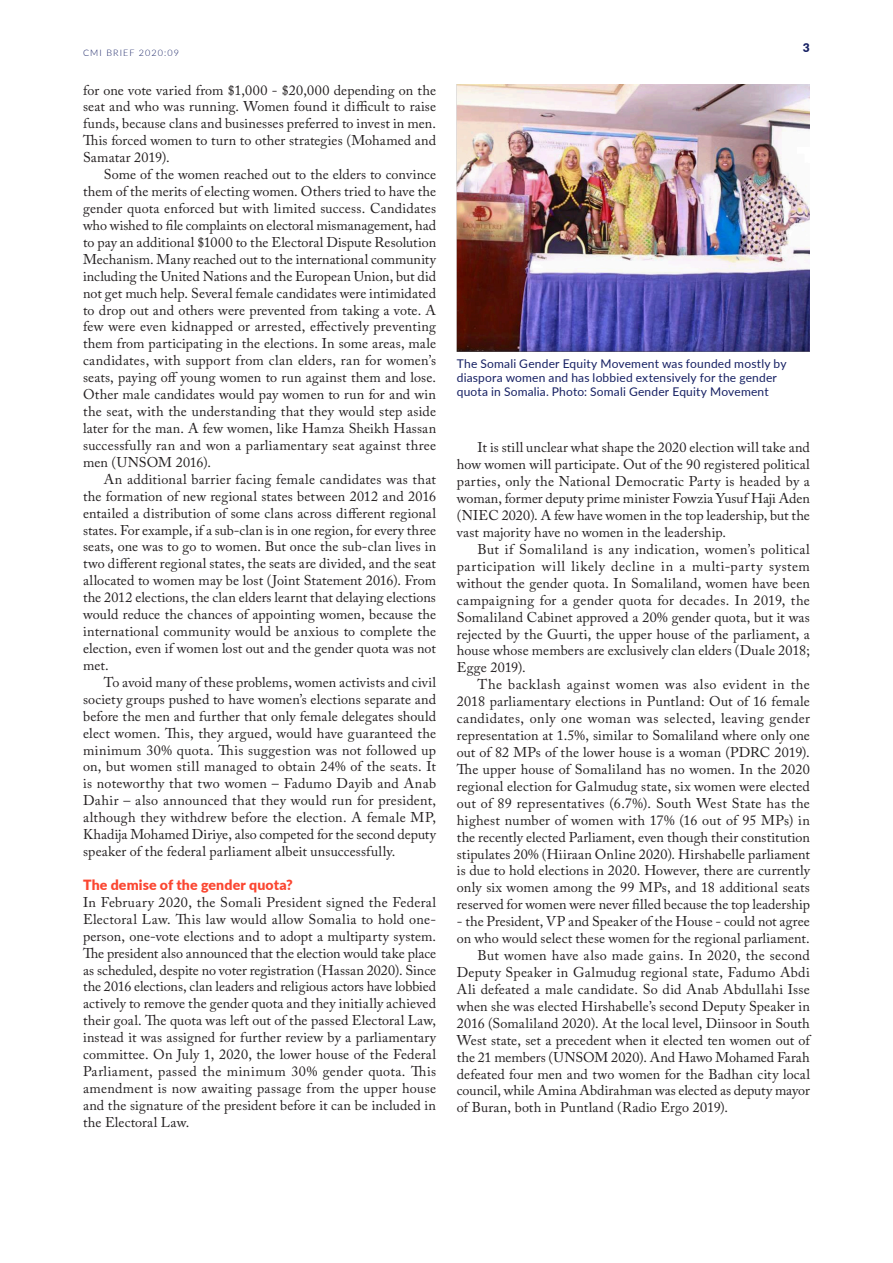
<style>
.page{position:relative;width:893px;height:1263px;background:#fff}
.page>*{position:absolute;margin:0;border:0;box-sizing:border-box;transform-origin:0 0}
.Brødtekst{font:14.1px/17px "Adobe Caslon Pro";letter-spacing:.005em;color:#231f20;text-align:justify}
.Brødtekst_uten_innry{font:14.1px/17px "Adobe Caslon Pro";letter-spacing:.005em;color:#231f20;text-align:justify}
.Tittel_3__mellomtitt{font:900 14.1px "Lato";letter-spacing:.01em;color:#fb4631}
.Bildetekst{font:12px/14.4px "Lato";letter-spacing:.015em;color:#162063}
.t1{font:900 12px "Lato";color:#162063}
.t2{font:300 9px "Lato";letter-spacing:.12em;color:#162063}
</style>
<div class="page">
<img style="left:457px;top:84px;width:353px;height:267px">
<p class="t2" style="left:83px;top:47px;width:97px">CMI BRIEF 2020:09</p>
<p class="Brødtekst_uten_innry" style="left:83px;top:81px;width:355px">for one vote varied from $1,000 - $20,000 depending on the seat and who was running. Women found it difficult to raise funds, because clans and businesses preferred to invest in men.<br>This forced women to turn to other strategies (Mohamed and Samatar 2019).</p>
<p class="Brødtekst" style="left:83px;top:166px;width:355px;text-indent:21px">Some of the women reached out to the elders to convince them of the merits of electing women. Others tried to have the gender quota enforced but with limited success. Candidates who wished to file complaints on electoral mismanagement, had to pay an additional $1000 to the Electoral Dispute Resolution Mechanism. Many reached out to the international community including the United Nations and the European Union, but did not get much help. Several female candidates were intimidated to drop out and others were prevented from taking a vote. A few were even kidnapped or arrested, effectively preventing them from participating in the elections. In some areas, male candidates, with support from clan elders, ran for women’s seats, paying off young women to run against them and lose.<br>Other male candidates would pay women to run for and win the seat, with the understanding that they would step aside later for the man. A few women, like Hamza Sheikh Hassan successfully ran and won a parliamentary seat against three men (UNSOM 2016).</p>
<p class="Brødtekst" style="left:83px;top:470px;width:355px;text-indent:21px">An additional barrier facing female candidates was that the formation of new regional states between 2012 and 2016 entailed a distribution of some clans across different regional states. For example, if a sub-clan is in one region, for every three seats, one was to go to women. But once the sub-clan lives in two different regional states, the seats are divided, and the seat allocated to women may be lost (Joint Statement 2016). From the 2012 elections, the clan elders learnt that delaying elections would reduce the chances of appointing women, because the international community would be anxious to complete the election, even if women lost out and the gender quota was not met.</p>
<p class="Brødtekst" style="left:83px;top:673px;width:355px;text-indent:21px">To avoid many of these problems, women activists and civil society groups pushed to have women’s elections separate and before the men and further that only female delegates should elect women. This, they argued, would have guaranteed the minimum 30% quota. This suggestion was not followed up on, but women still managed to obtain 24% of the seats. It is noteworthy that two women – Fadumo Dayib and Anab Dahir – also announced that they would run for president, although they withdrew before the election. A female MP, Khadija Mohamed Diriye, also competed for the second deputy speaker of the federal parliament albeit unsuccessfully.</p>
<p class="Tittel_3__mellomtitt" style="left:83px;top:874px;width:211px">The demise of the gender quota?</p>
<p class="Brødtekst_uten_innry" style="left:83px;top:893px;width:355px">In February 2020, the Somali President signed the Federal Electoral Law. This law would allow Somalia to hold one&shy;person, one-vote elections and to adopt a multiparty system.<br>The president also announced that the election would take place as scheduled, despite no voter registration (Hassan 2020). Since the 2016 elections, clan leaders and religious actors have lobbied actively to remove the gender quota and they initially achieved their goal. The quota was left out of the passed Electoral Law, instead it was assigned for further review by a parliamentary committee. On July 1, 2020, the lower house of the Federal Parliament, passed the minimum 30% gender quota. This amendment is now awaiting passage from the upper house and the signature of the president before it can be included in the Electoral Law.</p>
<p class="t1" style="left:803px;top:38px;width:8px">3</p>
<p class="Bildetekst" style="left:457px;top:355px;width:331px">The Somali Gender Equity Movement was founded mostly by diaspora women and has lobbied extensively for the gender quota in Somalia. Photo: Somali Gender Equity Movement</p>
<p class="Brødtekst" style="left:457px;top:439px;width:355px;text-indent:21px">It is still unclear what shape the 2020 election will take and how women will participate. Out of the 90 registered political parties, only the National Democratic Party is headed by a woman, former deputy prime minister Fowzia Yusuf Haji Aden (NIEC 2020). A few have women in the top leadership, but the vast majority have no women in the leadership.</p>
<p class="Brødtekst" style="left:457px;top:541px;width:355px;text-indent:21px">But if Somaliland is any indication, women’s political participation will likely decline in a multi-party system without the gender quota. In Somaliland, women have been campaigning for a gender quota for decades. In 2019, the Somaliland Cabinet approved a 20% gender quota, but it was rejected by the Guurti, the upper house of the parliament, a house whose members are exclusively clan elders (Duale 2018; Egge 2019).</p>
<p class="Brødtekst" style="left:457px;top:676px;width:355px;text-indent:21px">The backlash against women was also evident in the 2018 parliamentary elections in Puntland: Out of 16 female candidates, only one woman was selected, leaving gender representation at 1.5%, similar to Somaliland where only one out of 82 MPs of the lower house is a woman (PDRC 2019).<br>The upper house of Somaliland has no women. In the 2020 regional election for Galmudug state, six women were elected out of 89 representatives (6.7%). South West State has the highest number of women with 17% (16 out of 95 MPs) in the recently elected Parliament, even though their constitution stipulates 20% (Hiiraan Online 2020). Hirshabelle parliament is due to hold elections in 2020. However, there are currently only six women among the 99 MPs, and 18 additional seats reserved for women were never filled because the top leadership</p>
<p class="Brødtekst" style="left:457px;top:913px;width:354px">- the President, VP and Speaker of the House - could not agree on who would select these women for the regional parliament.</p>
<p class="Brødtekst" style="left:457px;top:947px;width:355px;text-indent:21px">But women have also made gains. In 2020, the second Deputy Speaker in Galmudug regional state, Fadumo Abdi Ali defeated a male candidate. So did Anab Abdullahi Isse when she was elected Hirshabelle’s second Deputy Speaker in 2016 (Somaliland 2020). At the local level, Diinsoor in South West state, set a precedent when it elected ten women out of the 21 members (UNSOM 2020). And Hawo Mohamed Farah defeated four men and two women for the Badhan city local council, while Amina Abdirahman was elected as deputy mayor of Buran, both in Puntland (Radio Ergo 2019).</p>
</div>
